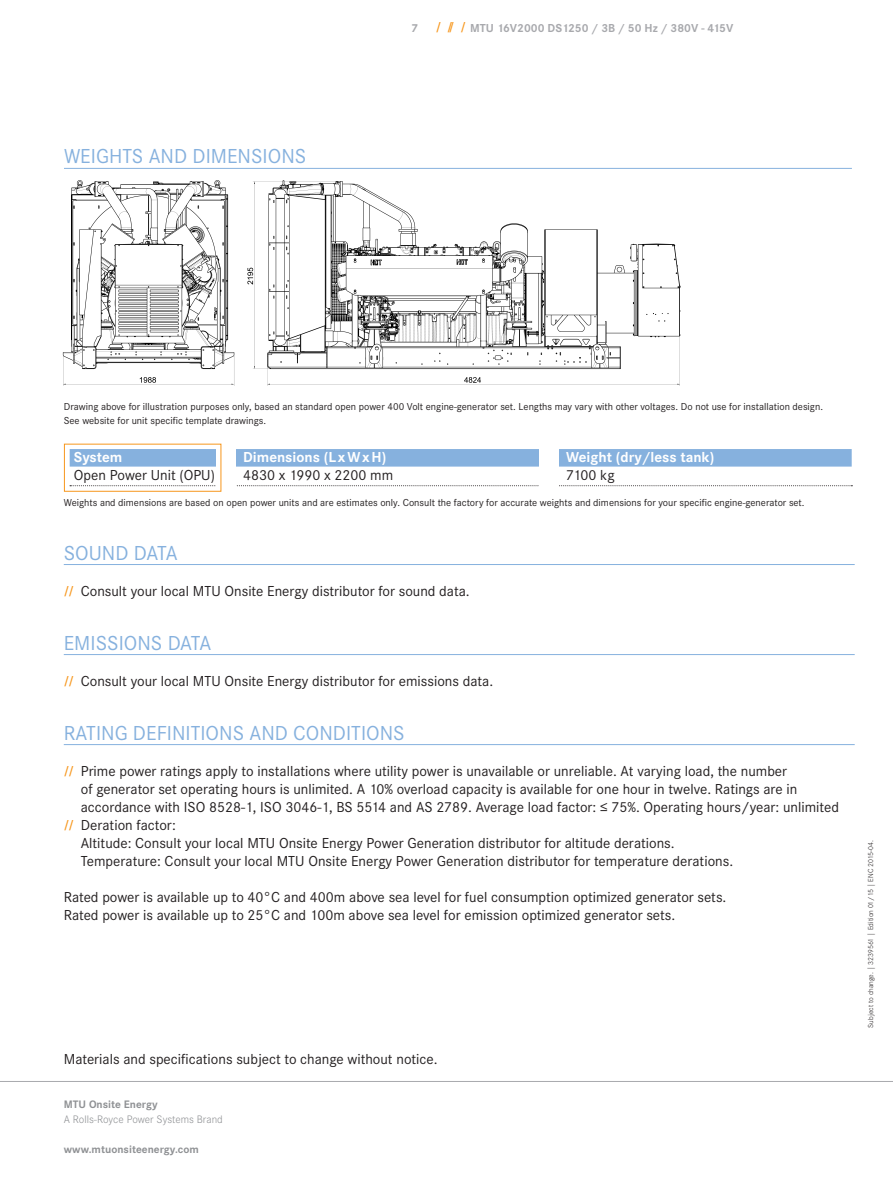
<style>
.page{position:relative;width:893px;height:1191px;background:#fff}
.page>*{position:absolute;margin:0;border:0;box-sizing:border-box;transform-origin:0 0}
.t1{font:21px "Corporate S";color:#86b1de}
.t2{font:15px/18px "Corporate S";color:#231f20}
.t3{font:700 15px "Corporate S";color:#fff}
.t4{font:700 12px "Corporate S";color:#a8a9ad}
.t5{font:700 11.25px "Corporate S";color:#8f9194}
.t6{font:300 11.25px "Corporate S";color:#8f9194}
.t7{font:10.5px/14.2px "Corporate S";color:#231f20}
.t8{font:300 7.5px "Corporate S";color:#231f20}
.s1{font-style:italic;color:#f7971d}
.s2{font-weight:700;font-style:italic;font-size:12px;color:#f7971d}
</style>
<div class="page">
<hr style="left:0;top:1081px;width:893px;height:1px;background:#a8a9ad">
<hr style="left:64px;top:168px;width:788px;height:1px;background:#86b1de">
<hr style="left:64px;top:564px;width:791px;height:1px;background:#86b1de">
<hr style="left:64px;top:654px;width:791px;height:1px;background:#86b1de">
<hr style="left:64px;top:744px;width:791px;height:1px;background:#86b1de">
<div style="left:70px;top:449px;width:782px;height:17px;background:#86b1de"></div>
<svg style="left:70px;top:485px;width:782px;height:1px"></svg>
<div style="left:539px;top:439px;width:19px;height:51px;background:#fff"></div>
<div style="left:216px;top:441px;width:19px;height:50px;background:#fff"></div>
<img style="left:62px;top:180px;width:619px;height:206px">
<h1 class="t1" style="left:64px;top:145px;width:13px">Weights</h1>
<h1 class="t1" style="left:149px;top:145px;width:14px">and</h1>
<h1 class="t1" style="left:193px;top:145px;width:13px">dimensions</h1>
<p class="t4" style="left:411px;top:21px;width:8px">7</p>
<p class="t4" style="left:436px;top:21px;width:299px"><span class="s1">/ // /</span>MTU 16V2000 DS1250 / 3B / 50 Hz / 380V - 415V</p>
<p class="t7" style="left:64px;top:399px;width:761px">Drawing above for illustration purposes only, based an standard open power 400 Volt engine-generator set. Lengths may vary with other voltages. Do not use for installation design.<br>See website for unit specific template drawings.</p>
<p class="t3" style="left:74px;top:449px;width:50px">System</p>
<p class="t3" style="left:243px;top:449px;width:145px">Dimensions (LxWxH)</p>
<p class="t3" style="left:566px;top:449px;width:150px">Weight (dry/less tank)</p>
<p class="t2" style="left:74px;top:466px;width:142px">Open Power Unit (OPU)</p>
<p class="t2" style="left:243px;top:466px;width:151px">4830 x 1990 x 2200 mm</p>
<p class="t2" style="left:566px;top:466px;width:50px">7100 kg</p>
<p class="t7" style="left:64px;top:495px;width:742px">Weights and dimensions are based on open power units and are estimates only. Consult the factory for accurate weights and dimensions for your specific engine-generator set.</p>
<h1 class="t1" style="left:64px;top:541px;width:26px">Sound</h1>
<h1 class="t1" style="left:134px;top:541px;width:12px">data</h1>
<p class="t2" style="left:64px;top:582px;width:407px"><span class="s2">//</span> Consult your local MTU Onsite Energy distributor for sound data.</p>
<h1 class="t1" style="left:64px;top:631px;width:23px">Emissions</h1>
<h1 class="t1" style="left:168px;top:631px;width:12px">data</h1>
<p class="t2" style="left:64px;top:672px;width:431px"><span class="s2">//</span> Consult your local MTU Onsite Energy distributor for emissions data.</p>
<h1 class="t1" style="left:64px;top:721px;width:23px">Rating</h1>
<h1 class="t1" style="left:133px;top:721px;width:24px">Definitions</h1>
<h1 class="t1" style="left:249px;top:721px;width:14px">and</h1>
<h1 class="t1" style="left:293px;top:721px;width:25px">conditions</h1>
<p class="t2" style="left:64px;top:762px;width:725px"><span class="s2">//</span> Prime power ratings apply to installations where utility power is unavailable or unreliable. At varying load, the number</p>
<p class="t2" style="left:81px;top:780px;width:718px">of generator set operating hours is unlimited. A 10% overload capacity is available for one hour in twelve. Ratings are in</p>
<p class="t2" style="left:81px;top:798px;width:760px">accordance with ISO 8528-1, ISO 3046-1, BS 5514 and AS 2789. Average load factor: ≤ 75%. Operating hours/year: unlimited</p>
<p class="t2" style="left:64px;top:816px;width:114px"><span class="s2">//</span> Deration factor:</p>
<p class="t2" style="left:81px;top:834px;width:595px">Altitude: Consult your local MTU Onsite Energy Power Generation distributor for altitude derations.</p>
<p class="t2" style="left:81px;top:852px;width:654px">Temperature: Consult your local MTU Onsite Energy Power Generation distributor for temperature derations.</p>
<p class="t2" style="left:64px;top:888px;width:664px">Rated power is available up to 40°C and 400m above sea level for fuel consumption optimized generator sets.<br>Rated power is available up to 25°C and 100m above sea level for emission optimized generator sets.</p>
<p class="t2" style="left:64px;top:1050px;width:375px">Materials and specifications subject to change without notice.</p>
<p class="t5" style="left:64px;top:1097px;width:95px">MTU Onsite Energy</p>
<p class="t6" style="left:64px;top:1113px;width:161px">A Rolls-Royce Power Systems Brand</p>
<p class="t5" style="left:64px;top:1142px;width:137px">www.mtuonsiteenergy.com</p>
<p class="t8" style="left:866px;top:1027px;width:189px;rotate:-90deg">Subject to change. | 3239561 | Edition 01/15 | ENC 2015-04.</p>
</div>
